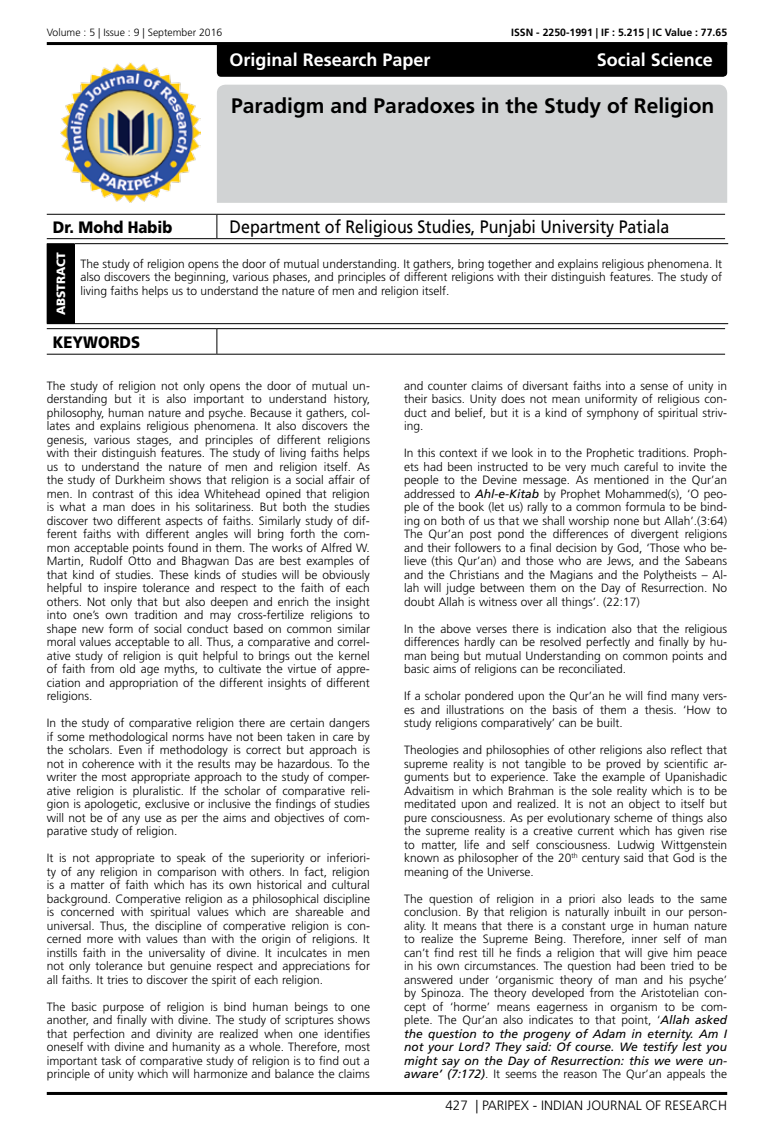
<style>
.page{position:relative;width:774px;height:1136px;background:#fff}
.page>*{position:absolute;margin:0;border:0;box-sizing:border-box;transform-origin:0 0}
.t1{font:700 21px "Frutiger LT Std";color:#000}
.t2{font:18px "Frutiger LT Std";color:#000;scale:.89 1}
.t3{font:700 18px "Frutiger LT Std";color:#fff}
.t4{font:900 16.5px "Frutiger LT Std";color:#000;scale:.9 1}
.t5{font:300 13.5px "Frutiger LT Std";color:#000}
.t6{font:300 12px/13.5px "Frutiger LT Std";color:#000;text-align:justify}
.t7{font:900 12px "Frutiger LT Std";color:#fff}
.t8{font:700 10.5px "Frutiger LT Std";color:#000}
.t9{font:300 10.5px "Frutiger LT Std";color:#000}
.s1{font-weight:400;font-style:italic}
</style>
<div class="page">
<hr style="left:47px;top:42px;width:680px;height:3px;background:#000">
<hr style="left:47px;top:1091px;width:680px;height:3px;background:#000">
<div style="left:217px;top:85px;width:510px;height:118px;background:#d1d3d4"></div>
<div style="left:217px;top:45px;width:510px;height:32px;background:#000"></div>
<img style="left:61px;top:63px;width:139px;height:140px">
<hr style="left:47px;top:214px;width:170px;height:1px;background:#000">
<hr style="left:217px;top:214px;width:508px;height:1px;background:#000">
<svg style="left:216px;top:215px;width:1px;height:23px"></svg>
<hr style="left:47px;top:238px;width:170px;height:1px;background:#000">
<hr style="left:217px;top:238px;width:508px;height:1px;background:#000">
<hr style="left:47px;top:328px;width:170px;height:1px;background:#000">
<hr style="left:217px;top:328px;width:508px;height:1px;background:#000">
<svg style="left:216px;top:329px;width:1px;height:25px"></svg>
<hr style="left:47px;top:354px;width:170px;height:1px;background:#000">
<hr style="left:217px;top:354px;width:508px;height:1px;background:#000">
<div style="left:47px;top:244px;width:27px;height:79px;background:#000"></div>
<svg style="left:47px;top:243px;width:27px;height:1px"></svg>
<hr style="left:74px;top:243px;width:654px;height:1px;background:#000">
<hr style="left:74px;top:244px;width:1px;height:79px;background:#000">
<svg style="left:47px;top:323px;width:27px;height:1px"></svg>
<hr style="left:74px;top:323px;width:654px;height:1px;background:#000">
<p class="t9" style="left:47px;top:27px;width:177px">Volume : 5 | Issue : 9 | September 2016</p>
<p class="t8" style="left:511px;top:27px;width:217px">ISSN - 2250-1991 | IF : 5.215 | IC Value : 77.65</p>
<h2 class="t3" style="left:230px;top:49px;width:202px">Original Research Paper</h2>
<h2 class="t3" style="left:597px;top:49px;width:118px">Social Science</h2>
<h1 class="t1" style="left:231px;top:93px;width:485px">Paradigm and Paradoxes in the Study of Religion</h1>
<h3 class="t4" style="left:53px;top:217px;width:134px">Dr. Mohd Habib</h3>
<h2 class="t2" style="left:230px;top:216px;width:496px">Department of Religious Studies, Punjabi University Patiala</h2>
<p class="t7" style="left:54px;top:315px;width:65px;rotate:-90deg">ABSTRACT</p>
<p class="t6" style="left:80px;top:257px;width:643px">The study of religion opens the door of mutual understanding. It gathers, bring together and explains religious phenomena. It also discovers the beginning, various phases, and principles of different religions with their distinguish features. The study of living faiths helps us to understand the nature of men and religion itself.</p>
<h3 class="t4" style="left:53px;top:332px;width:99px">KEYWORDS</h3>
<p class="t6" style="left:47px;top:379px;width:325px">The study of religion not only opens the door of mutual un&shy;derstanding but it is also important to understand history, philosophy, human nature and psyche. Because it gathers, col&shy;lates and explains religious phenomena. It also discovers the genesis, various stages, and principles of different religions with their distinguish features. The study of living faiths helps us to understand the nature of men and religion itself. As the study of Durkheim shows that religion is a social affair of men. In contrast of this idea Whitehead opined that religion is what a man does in his solitariness. But both the studies discover two different aspects of faiths. Similarly study of dif&shy;ferent faiths with different angles will bring forth the com&shy;mon acceptable points found in them. The works of Alfred W.<br>Martin, Rudolf Otto and Bhagwan Das are best examples of that kind of studies. These kinds of studies will be obviously helpful to inspire tolerance and respect to the faith of each others. Not only that but also deepen and enrich the insight into one’s own tradition and may cross-fertilize religions to shape new form of social conduct based on common similar moral values acceptable to all. Thus, a comparative and correl&shy;ative study of religion is quit helpful to brings out the kernel of faith from old age myths, to cultivate the virtue of appre&shy;ciation and appropriation of the different insights of different religions.</p>
<p class="t6" style="left:47px;top:716px;width:325px">In the study of comparative religion there are certain dangers if some methodological norms have not been taken in care by the scholars. Even if methodology is correct but approach is not in coherence with it the results may be hazardous. To the writer the most appropriate approach to the study of comper&shy;ative religion is pluralistic. If the scholar of comparative reli&shy;gion is apologetic, exclusive or inclusive the findings of studies will not be of any use as per the aims and objectives of com&shy;parative study of religion.</p>
<p class="t6" style="left:47px;top:851px;width:325px">It is not appropriate to speak of the superiority or inferiori&shy;ty of any religion in comparison with others. In fact, religion is a matter of faith which has its own historical and cultural background. Comperative religion as a philosophical discipline is concerned with spiritual values which are shareable and universal. Thus, the discipline of comperative religion is con&shy;cerned more with values than with the origin of religions. It instills faith in the universality of divine. It inculcates in men not only tolerance but genuine respect and appreciations for all faiths. It tries to discover the spirit of each religion.</p>
<p class="t6" style="left:47px;top:1000px;width:325px">The basic purpose of religion is bind human beings to one another, and finally with divine. The study of scriptures shows that perfection and divinity are realized when one identifies oneself with divine and humanity as a whole. Therefore, most important task of comparative study of religion is to find out a principle of unity which will harmonize and balance the claims</p>
<p class="t6" style="left:404px;top:379px;width:325px">and counter claims of diversant faiths into a sense of unity in their basics. Unity does not mean uniformity of religious con&shy;duct and belief, but it is a kind of symphony of spiritual striv&shy;ing.</p>
<p class="t6" style="left:404px;top:446px;width:325px">In this context if we look in to the Prophetic traditions. Proph&shy;ets had been instructed to be very much careful to invite the people to the Devine message. As mentioned in the Qur’an addressed to <span class="s1">Ahl-e-Kitab</span> by Prophet Mohammed(s), ‘O peo&shy;ple of the book (let us) rally to a common formula to be bind&shy;ing on both of us that we shall worship none but Allah’.(3:64)<br>The Qur’an post pond the differences of divergent religions and their followers to a final decision by God, ‘Those who be&shy;lieve (this Qur’an) and those who are Jews, and the Sabeans and the Christians and the Magians and the Polytheists – Al&shy;lah will judge between them on the Day of Resurrection. No doubt Allah is witness over all things’. (22:17)</p>
<p class="t6" style="left:404px;top:622px;width:325px">In the above verses there is indication also that the religious differences hardly can be resolved perfectly and finally by hu&shy;man being but mutual Understanding on common points and basic aims of religions can be reconciliated.</p>
<p class="t6" style="left:404px;top:689px;width:325px">If a scholar pondered upon the Qur’an he will find many vers&shy;es and illustrations on the basis of them a thesis. ‘How to study religions comparatively’ can be built.</p>
<p class="t6" style="left:404px;top:743px;width:325px">Theologies and philosophies of other religions also reflect that supreme reality is not tangible to be proved by scientific ar&shy;guments but to experience. Take the example of Upanishadic Advaitism in which Brahman is the sole reality which is to be meditated upon and realized. It is not an object to itself but pure consciousness. As per evolutionary scheme of things also the supreme reality is a creative current which has given rise to matter, life and self consciousness. Ludwig Wittgenstein known as philosopher of the 20<sup>th</sup> century said that God is the meaning of the Universe.</p>
<p class="t6" style="left:404px;top:892px;width:325px">The question of religion in a priori also leads to the same conclusion. By that religion is naturally inbuilt in our person&shy;ality. It means that there is a constant urge in human nature to realize the Supreme Being. Therefore, inner self of man can’t find rest till he finds a religion that will give him peace in his own circumstances. The question had been tried to be answered under ‘organismic theory of man and his psyche’ by Spinoza. The theory developed from the Aristotelian con&shy;cept of ‘horme’ means eagerness in organism to be com&shy;plete. The Qur’an also indicates to that point, ‘<span class="s1">Allah asked the question to the progeny of Adam in eternity. Am I not your Lord? They said: Of course. We testify lest you might say on the Day of Resurrection: this we were un&shy;aware’ (7:172)</span>. It seems the reason The Qur’an appeals the</p>
<p class="t5" style="left:445px;top:1097px;width:283px">427 | PARIPEX - INDIAN JOURNAL OF RESEARCH</p>
</div>
